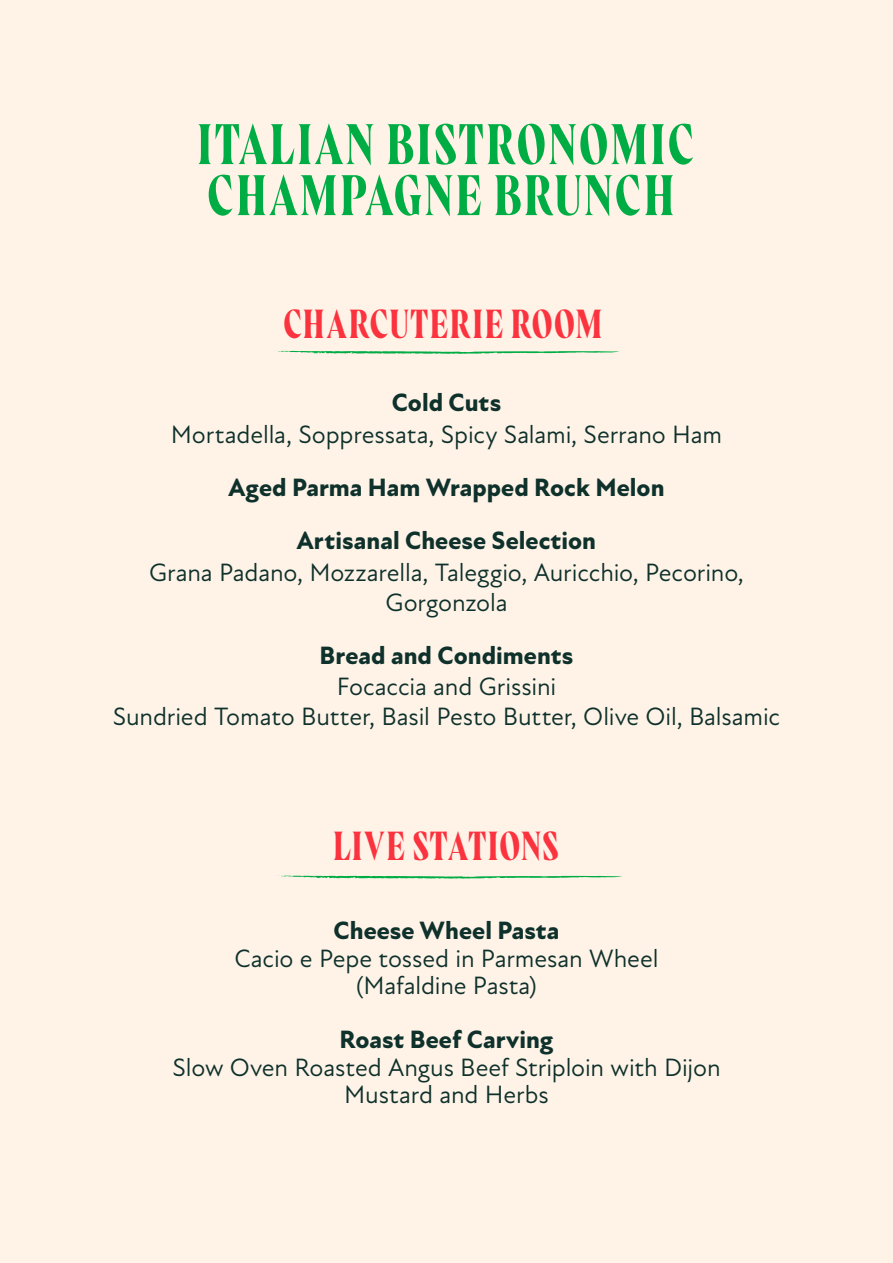
<style>
.page{position:relative;width:893px;height:1263px;background:#fff3e8}
.page>*{position:absolute;margin:0;border:0;box-sizing:border-box;transform-origin:0 0}
.t1{font:57px/51px "Wayfinder CF";letter-spacing:.03em;color:#00ad44}
.t2{font:40.5px "Wayfinder CF";letter-spacing:.015em;color:#fb333e}
.t3{font:25.5px/30.6px "Atten New";letter-spacing:-.005em;color:#0f312b;text-align:center}
.t4{font:800 25.5px/53.2px "Atten New";letter-spacing:.005em;color:#0f312b;text-align:center}
</style>
<div class="page">
<svg style="left:278px;top:351px;width:341px;height:3px"></svg>
<svg style="left:277px;top:875px;width:345px;height:4px"></svg>
<h1 class="t1" style="left:197px;top:120px;width:499px">ITALIAN BISTRONOMIC<br>CHAMPAGNE BRUNCH</h1>
<h2 class="t2" style="left:283px;top:300px;width:321px">CHARCUTERIE ROOM</h2>
<p class="t4" style="left:392px;top:377px;width:111px">Cold Cuts</p>
<p class="t3" style="left:171px;top:419px;width:553px">Mortadella, Soppressata, Spicy Salami, Serrano Ham</p>
<p class="t4" style="left:228px;top:461px;width:438px">Aged Parma Ham Wrapped Rock Melon<br>Artisanal Cheese Selection</p>
<p class="t3" style="left:149px;top:557px;width:596px">Grana Padano, Mozzarella, Taleggio, Auricchio, Pecorino,<br>Gorgonzola</p>
<p class="t4" style="left:319px;top:630px;width:256px">Bread and Condiments</p>
<p class="t3" style="left:113px;top:671px;width:669px">Focaccia and Grissini<br>Sundried Tomato Butter, Basil Pesto Butter, Olive Oil, Balsamic</p>
<h2 class="t2" style="left:333px;top:823px;width:227px">LIVE STATIONS</h2>
<p class="t4" style="left:333px;top:904px;width:227px">Cheese Wheel Pasta</p>
<p class="t3" style="left:234px;top:944px;width:426px;line-height:27.9px">Cacio e Pepe tossed in Parmesan Wheel (Mafaldine Pasta)</p>
<p class="t4" style="left:340px;top:1013px;width:215px">Roast Beef Carving</p>
<p class="t3" style="left:172px;top:1053px;width:550px;line-height:27.9px">Slow Oven Roasted Angus Beef Striploin with Dijon<br>Mustard and Herbs</p>
</div>
